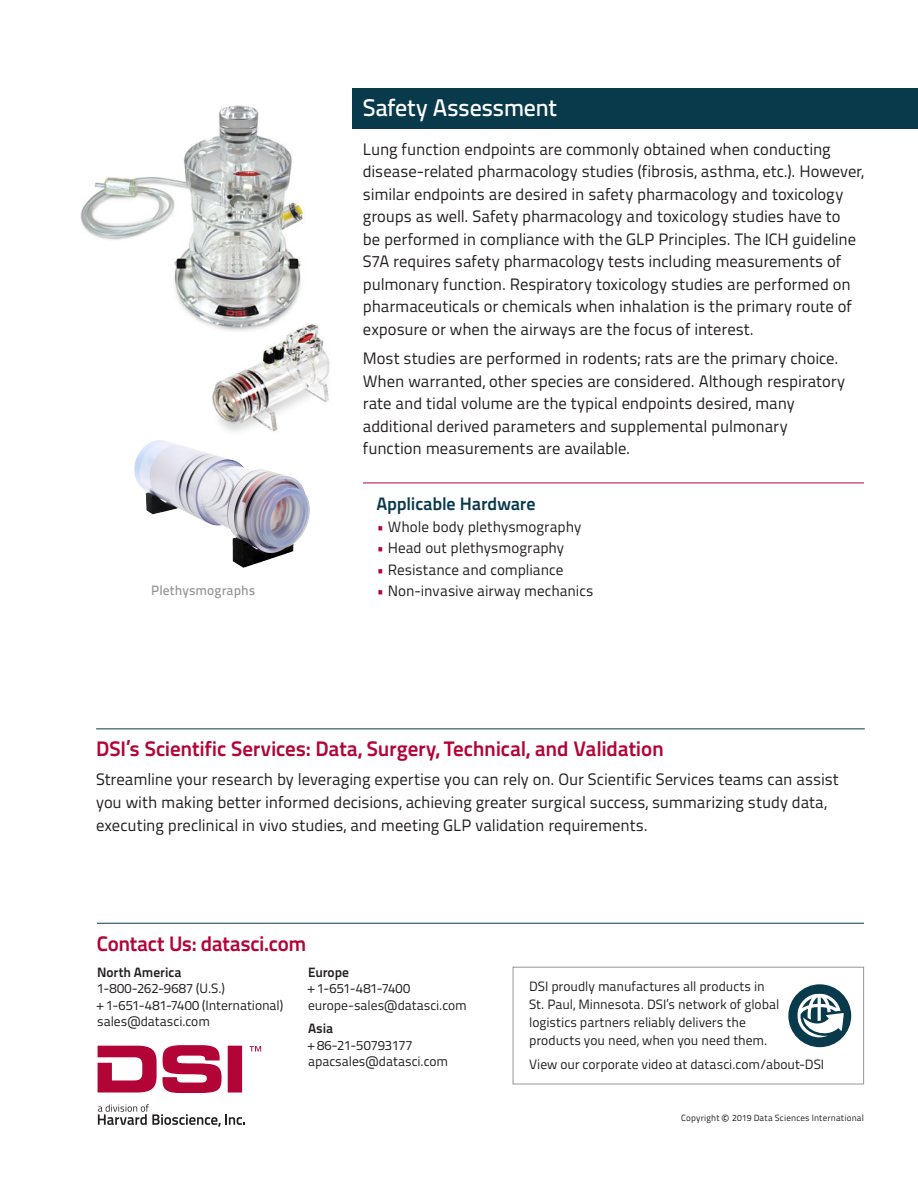
<style>
.page{position:relative;width:918px;height:1188px;background:#fff}
.page>*{position:absolute;margin:0;border:0;box-sizing:border-box;transform-origin:0 0}
.t1{font:24px "Titillium Text 25 L 600 wt";letter-spacing:-.015em;color:#fff}
.t2{font:21px "Titillium Text 25 L 800 wt";letter-spacing:-.01em;color:#b30437}
.t3{font:18px "Titillium Text 25 L 800 wt";letter-spacing:-.005em;color:#093a4c}
.t4{font:16.5px/22.5px "Titillium Text 25 L 400 wt";letter-spacing:-.005em;color:#231f20}
.t5{font:15px "Titillium Text 25 L 400 wt";color:#231f20}
.t6{font:13.5px/18px "Titillium Text 25 L 400 wt";color:#231f20}
.t7{font:13.5px "Titillium Text 25 L 800 wt";letter-spacing:-.005em;color:#231f20}
.t8{font:13.5px "Titillium Text 25 L 400 wt";letter-spacing:.025em;color:#231f20}
.t9{font:13.5px "Titillium Text 25 L 600 wt";letter-spacing:.005em;color:#939598}
.t10{font:9px "Titillium Text 25 L 400 wt";letter-spacing:.02em;color:#231f20}
.s1{color:#b30437}
.s2{font-size:13.5px}
</style>
<div class="page">
<hr style="left:363px;top:483px;width:501px;height:1px;background:#b30437">
<img style="left:80px;top:105px;width:224px;height:217px">
<hr style="left:96px;top:728px;width:769px;height:1px;background:#093a4c">
<div style="left:353px;top:89px;width:565px;height:40px;background:#093a4c"></div>
<hr style="left:97px;top:923px;width:767px;height:1px;background:#093a4c">
<div style="left:513px;top:967px;width:351px;height:117px;border:1px solid #939598"></div>
<div style="left:788px;top:984px;width:63px;height:63px;background:#093a4c;border-radius:50%"></div>
<svg style="left:797px;top:994px;width:47px;height:45px"></svg>
<svg style="left:98px;top:1045px;width:144px;height:48px"></svg>
<svg style="left:250px;top:1046px;width:11px;height:6px"></svg>
<svg style="left:98px;top:1104px;width:147px;height:23px"></svg>
<img style="left:134px;top:440px;width:254px;height:128px">
<img style="left:200px;top:309px;width:139px;height:135px">
<p class="t1" style="left:363px;top:89px;width:196px">Safety Assessment</p>
<p class="t4" style="left:363px;top:137px;width:503px">Lung function endpoints are commonly obtained when conducting disease-related pharmacology studies (fibrosis, asthma, etc.). However, similar endpoints are desired in safety pharmacology and toxicology groups as well. Safety pharmacology and toxicology studies have to<br>be performed in compliance with the GLP Principles. The ICH guideline S7A requires safety pharmacology tests including measurements of pulmonary function. Respiratory toxicology studies are performed on pharmaceuticals or chemicals when inhalation is the primary route of exposure or when the airways are the focus of interest.</p>
<p class="t4" style="left:363px;top:346px;width:484px">Most studies are performed in rodents; rats are the primary choice.<br>When warranted, other species are considered. Although respiratory rate and tidal volume are the typical endpoints desired, many additional derived parameters and supplemental pulmonary function measurements are available.</p>
<p class="t3" style="left:376px;top:490px;width:161px">Applicable Hardware</p>
<p class="t5" style="left:376px;top:515px;width:206px"><span class="s1">•</span> Whole body plethysmography</p>
<p class="t5" style="left:376px;top:537px;width:189px"><span class="s1">•</span> Head out plethysmography</p>
<p class="t5" style="left:376px;top:558px;width:188px"><span class="s1">•</span> Resistance and compliance</p>
<p class="t9" style="left:151px;top:580px;width:106px">Plethysmographs</p>
<p class="t5" style="left:376px;top:580px;width:219px"><span class="s1">•</span> Non-invasive airway mechanics</p>
<p class="t2" style="left:96px;top:733px;width:569px">DSI’s Scientific Services: Data, Surgery, Technical, and Validation</p>
<p class="t4" style="left:96px;top:768px;width:744px">Streamline your research by leveraging expertise you can rely on. Our Scientific Services teams can assist you with making better informed decisions, achieving greater surgical success, summarizing study data, executing preclinical in vivo studies, and meeting GLP validation requirements.</p>
<p class="t2" style="left:97px;top:927px;width:211px">Contact Us: datasci.com</p>
<p class="t7" style="left:97px;top:962px;width:86px">North America</p>
<p class="t8" style="left:97px;top:979px;width:129px">1-800-262-9687 (U.S.)</p>
<p class="t6" style="left:97px;top:995px;width:188px">+ 1-651-481-7400 (International)</p>
<p class="t6" style="left:97px;top:1012px;width:114px">sales@datasci.com</p>
<p class="t7" style="left:308px;top:962px;width:42px">Europe</p>
<p class="t6" style="left:308px;top:979px;width:104px">+ 1-651-481-7400</p>
<p class="t6" style="left:308px;top:995px;width:160px">europe-sales@datasci.com</p>
<p class="t7" style="left:308px;top:1018px;width:27px">Asia</p>
<p class="t6" style="left:308px;top:1035px;width:106px">+ 86-21-50793177</p>
<p class="t6" style="left:308px;top:1052px;width:142px">apacsales@datasci.com</p>
<p class="t6" style="left:529px;top:976px;width:252px">DSI proudly manufactures all products in St. Paul, Minnesota. DSI’s network of global logistics partners reliably delivers the products you need, when you need them.</p>
<p class="t6" style="left:529px;top:1054px;width:297px">View our corporate video at datasci.com/about-DSI</p>
<p class="t10" style="left:681px;top:1111px;width:184px">Copyright <span class="s2">©</span> 2019 Data Sciences International</p>
</div>
